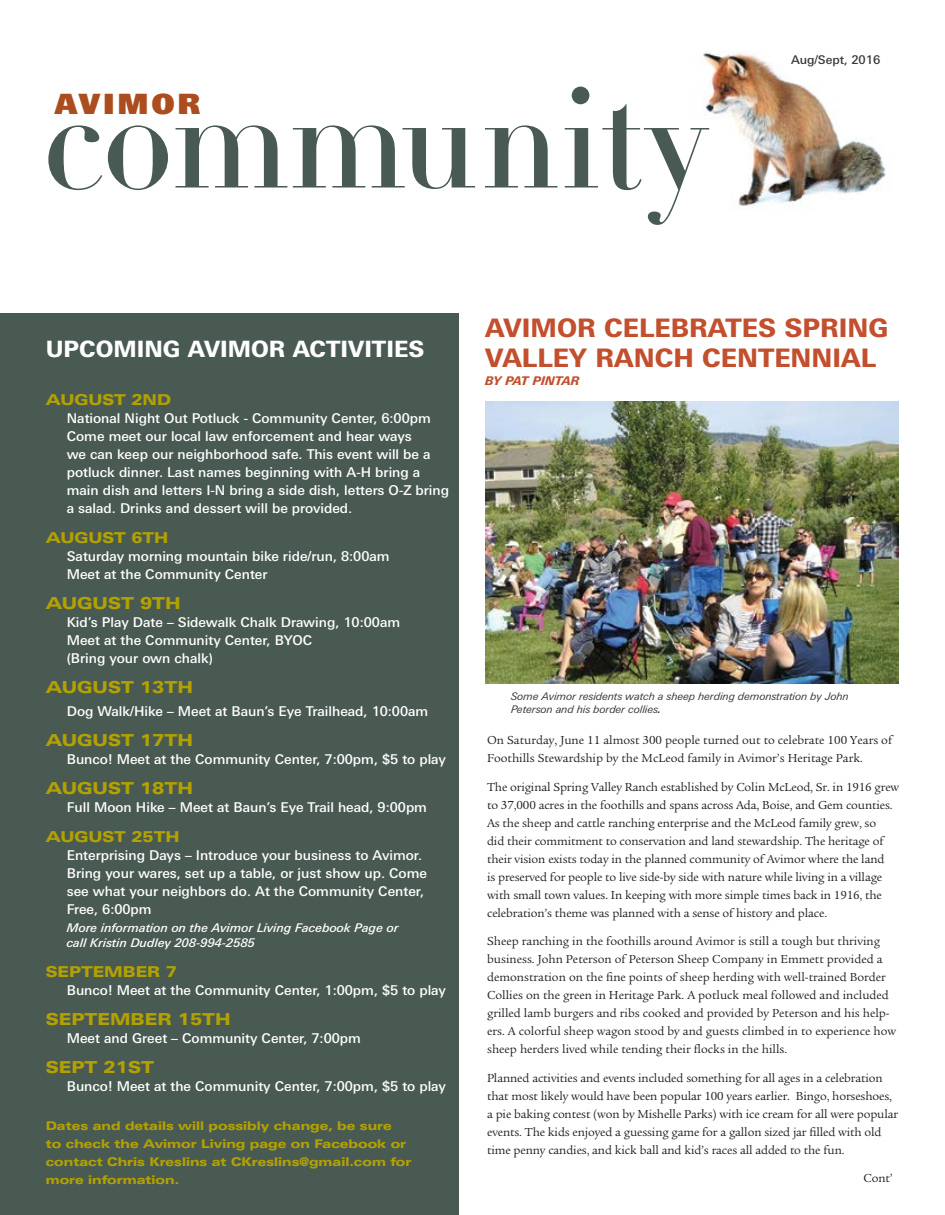
<style>
.page{position:relative;width:945px;height:1215px;background:#fff}
.page>*{position:absolute;margin:0;border:0;box-sizing:border-box;transform-origin:0 0}
.t1{font:136.35px "Didot LH Headline";letter-spacing:-.01em;color:#485a53}
.t2{font:28.05px "Linotype Univers Basic X Black";letter-spacing:.1em;color:#ab4d1e}
.t3{font:800 25.5px/30px "Linotype Univers Basic";color:#c24f2e}
.t4{font:800 22.5px "Linotype Univers Basic";color:#fff}
.t5{font:800 16.5px "Linotype Univers Extd";color:#b3a100}
.t6{font:800 15px "Linotype Univers Extd";color:#b3a100}
.t7{font:500 13.5px/18px "Linotype Univers Basic";color:#fff}
.t8{font:12px/18px "Legacy Serif";letter-spacing:-.01em;color:#241d1c}
.t9{font:800 12px/18px "Linotype Univers Extd";color:#b3a100}
.t10{font:italic 500 12px/15px "Linotype Univers Basic";color:#fff}
.t11{font:500 12px "Linotype Univers Basic";color:#3c3838}
.t12{font:italic 800 12px "Linotype Univers Basic";color:#c24f2e}
.t13{font:italic 10.5px/13.5px "Linotype Univers Basic";color:#3c3838}
.s1{font-size:15px}
</style>
<div class="page">
<div style="left:0;top:314px;width:459px;height:901px;background:#495a53"></div>
<img style="left:703px;top:51px;width:183px;height:158px">
<img style="left:485px;top:401px;width:414px;height:283px">
<h1 class="t1" style="left:43px;top:58px;width:667px">community</h1>
<h2 class="t2" style="left:55px;top:86px;width:147px">AVIMOR</h2>
<p class="t11" style="left:791px;top:53px;width:91px">Aug/Sept, 2016</p>
<h3 class="t4" style="left:46px;top:335px;width:380px">UPCOMING AVIMOR ACTIVITIES</h3>
<p class="t6" style="left:46px;top:391px;width:127px">AUGUST 2ND</p>
<p class="t7" style="left:67px;top:409px;width:384px">National Night Out Potluck - Community Center, 6:00pm Come meet our local law enforcement and hear ways<br>we can keep our neighborhood safe. This event will be a potluck dinner. Last names beginning with A-H bring a main dish and letters I-N bring a side dish, letters O-Z bring a salad. Drinks and dessert will be provided.</p>
<p class="t6" style="left:46px;top:529px;width:124px">AUGUST 6TH</p>
<p class="t7" style="left:67px;top:547px;width:324px">Saturday morning mountain bike ride/run, 8:00am<br>Meet at the Community Center</p>
<h3 class="t5" style="left:46px;top:593px;width:137px">AUGUST 9TH</h3>
<p class="t7" style="left:67px;top:613px;width:335px">Kid’s Play Date – Sidewalk Chalk Drawing, 10:00am<br>Meet at the Community Center, BYOC<br>(Bring your own chalk)</p>
<h3 class="t5" style="left:46px;top:677px;width:149px">AUGUST 13TH</h3>
<p class="t7" style="left:67px;top:702px;width:363px">Dog Walk/Hike – Meet at Baun’s Eye Trailhead, 10:00am</p>
<h3 class="t5" style="left:46px;top:730px;width:149px">AUGUST 17TH</h3>
<p class="t7" style="left:67px;top:750px;width:381px">Bunco! Meet at the Community Center, 7:00pm, $5 to play</p>
<h3 class="t5" style="left:46px;top:778px;width:149px">AUGUST 18TH</h3>
<p class="t7" style="left:67px;top:798px;width:362px">Full Moon Hike – Meet at Baun’s Eye Trail head, 9:00pm</p>
<p class="t6" style="left:46px;top:827px;width:135px">AUGUST 25TH</p>
<p class="t7" style="left:67px;top:846px;width:362px">Enterprising Days – Introduce your business to Avimor.<br>Bring your wares, set up a table, or just show up. Come see what your neighbors do. At the Community Center, Free, 6:00pm</p>
<p class="t10" style="left:67px;top:920px;width:334px">More information on the Avimor Living Facebook Page or call Kristin Dudley 208-994-2585</p>
<p class="t6" style="left:46px;top:962px;width:133px">SEPTEMBER 7</p>
<p class="t7" style="left:67px;top:981px;width:381px">Bunco! Meet at the Community Center, 1:00pm, $5 to play</p>
<h3 class="t5" style="left:46px;top:1009px;width:187px">SEPTEMBER 15TH</h3>
<p class="t7" style="left:67px;top:1029px;width:296px">Meet and Greet – Community Center, 7:00pm</p>
<h3 class="t5" style="left:46px;top:1057px;width:110px">SEPT 21ST</h3>
<p class="t7" style="left:67px;top:1077px;width:381px">Bunco! Meet at the Community Center, 7:00pm, $5 to play</p>
<p class="t9" style="left:46px;top:1116px;width:367px">Dates and details will possibly change, be sure<br>to check the Avimor Living page on Facebook or contact Chris Kreslins at CKreslins@gmail.com for more information.</p>
<h3 class="t3" style="left:485px;top:312px;width:405px">AVIMOR CELEBRATES SPRING<br>VALLEY RANCH CENTENNIAL</h3>
<p class="t12" style="left:485px;top:373px;width:96px">BY PAT PINTAR</p>
<p class="t13" style="left:511px;top:689px;width:339px">Some Avimor residents watch a sheep herding demonstration by John<br>Peterson and his border collies<span class="s1">.</span></p>
<p class="t8" style="left:487px;top:732px;width:407px">On Saturday, June 11 almost 300 people turned out to celebrate 100 Years of<br>Foothills Stewardship by the McLeod family in Avimor’s Heritage Park.</p>
<p class="t8" style="left:487px;top:778px;width:414px">The original Spring Valley Ranch established by Colin McLeod, Sr. in 1916 grew to 37,000 acres in the foothills and spans across Ada, Boise, and Gem counties.<br>As the sheep and cattle ranching enterprise and the McLeod family grew, so<br>did their commitment to conservation and land stewardship. The heritage of their vision exists today in the planned community of Avimor where the land<br>is preserved for people to live side-by side with nature while living in a village with small town values. In keeping with more simple times back in 1916, the celebration’s theme was planned with a sense of history and place.</p>
<p class="t8" style="left:487px;top:933px;width:411px">Sheep ranching in the foothills around Avimor is still a tough but thriving business. John Peterson of Peterson Sheep Company in Emmett provided a demonstration on the fine points of sheep herding with well-trained Border Collies on the green in Heritage Park. A potluck meal followed and included grilled lamb burgers and ribs cooked and provided by Peterson and his help&shy;ers. A colorful sheep wagon stood by and guests climbed in to experience how sheep herders lived while tending their flocks in the hills.</p>
<p class="t8" style="left:487px;top:1069px;width:413px">Planned activities and events included something for all ages in a celebration that most likely would have been popular 100 years earlier. Bingo, horseshoes, a pie baking contest (won by Mishelle Parks) with ice cream for all were popular events. The kids enjoyed a guessing game for a gallon sized jar filled with old time penny candies, and kick ball and kid’s races all added to the fun.</p>
<p class="t8" style="left:864px;top:1170px;width:31px">Cont’</p>
</div>
